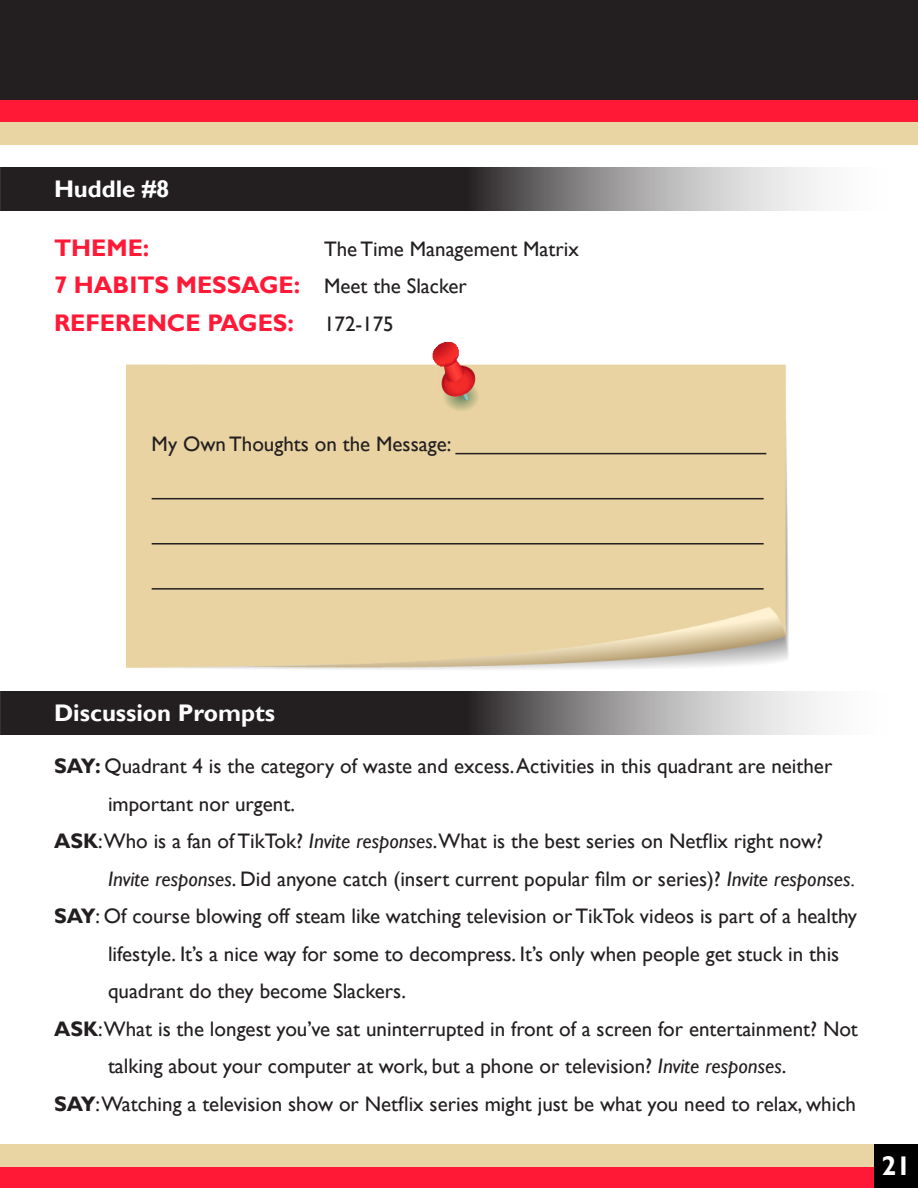
<style>
.page{position:relative;width:918px;height:1188px;background:#fff}
.page>*{position:absolute;margin:0;border:0;box-sizing:border-box;transform-origin:0 0}
.t1{font:700 27px "Gill Sans";color:#fff}
.t2{font:700 24px "Gill Sans";color:#ff1937}
.t3{font:700 24px "Gill Sans";color:#fff}
.t4{font:21px/37.5px "Gill Sans";color:#231f20}
.s1{font-weight:400;font-size:21px;color:#231f20}
.s2{font-weight:700}
.s3{font-style:italic}
</style>
<div class="page">
<div style="left:0;top:0;width:918px;height:102px;background:#231f20"></div>
<div style="left:0;top:101px;width:918px;height:22px;background:#ff1937"></div>
<div style="left:0;top:1166px;width:918px;height:22px;background:#ff1937"></div>
<div style="left:0;top:123px;width:918px;height:22px;background:#e9d4a3"></div>
<div style="left:0;top:1144px;width:918px;height:22px;background:#e9d4a3"></div>
<svg style="left:1px;top:692px;width:817px;height:43px;background:#595657"></svg>
<svg style="left:1px;top:167px;width:817px;height:44px;background:#595657"></svg>
<img style="left:126px;top:342px;width:662px;height:328px">
<hr style="left:455px;top:453px;width:311px;height:1px;background:#231f20">
<hr style="left:152px;top:498px;width:612px;height:1px;background:#231f20">
<hr style="left:152px;top:543px;width:612px;height:2px;background:#231f20">
<hr style="left:152px;top:588px;width:612px;height:2px;background:#231f20">
<div style="left:875px;top:1145px;width:43px;height:43px;background:#000"></div>
<p class="t3" style="left:54px;top:174px;width:117px">Huddle #8</p>
<p class="t2" style="left:54px;top:233px;width:97px">THEME:</p>
<p class="t4" style="left:324px;top:230px;width:257px">The Time Management Matrix</p>
<p class="t2" style="left:54px;top:271px;width:414px">7 HABITS MESSAGE: <span class="s1">Meet the Slacker</span></p>
<p class="t2" style="left:54px;top:308px;width:241px">REFERENCE PAGES:</p>
<p class="t4" style="left:324px;top:305px;width:71px">172-175</p>
<p class="t4" style="left:152px;top:426px;width:301px">My Own Thoughts on the Message:</p>
<p class="t3" style="left:54px;top:698px;width:223px">Discussion Prompts</p>
<p class="t4" style="left:108px;top:748px;width:726px;text-indent:-54px"><span class="s2">SAY:</span> Quadrant 4 is the category of waste and excess. Activities in this quadrant are neither important nor urgent.</p>
<p class="t4" style="left:108px;top:823px;width:749px;text-indent:-54px"><span class="s2">ASK</span>:Who is a fan of TikTok? <span class="s3">Invite responses</span>.What is the best series on Netflix right now?<br><span class="s3">Invite responses</span>. Did anyone catch (insert current popular film or series)? <span class="s3">Invite responses.</span></p>
<p class="t4" style="left:108px;top:898px;width:751px;text-indent:-54px"><span class="s2">SAY</span>: Of course blowing off steam like watching television or TikTok videos is part of a healthy lifestyle. It’s a nice way for some to decompress. It’s only when people get stuck in this quadrant do they become Slackers.</p>
<p class="t4" style="left:108px;top:1010px;width:751px;text-indent:-54px"><span class="s2">ASK</span>:What is the longest you’ve sat uninterrupted in front of a screen for entertainment? Not talking about your computer at work, but a phone or television? <span class="s3">Invite responses</span>.</p>
<p class="t4" style="left:54px;top:1085px;width:804px"><span class="s2">SAY</span>:Watching a television show or Netflix series might just be what you need to relax, which</p>
<p class="t1" style="left:881px;top:1150px;width:31px">21</p>
</div>
